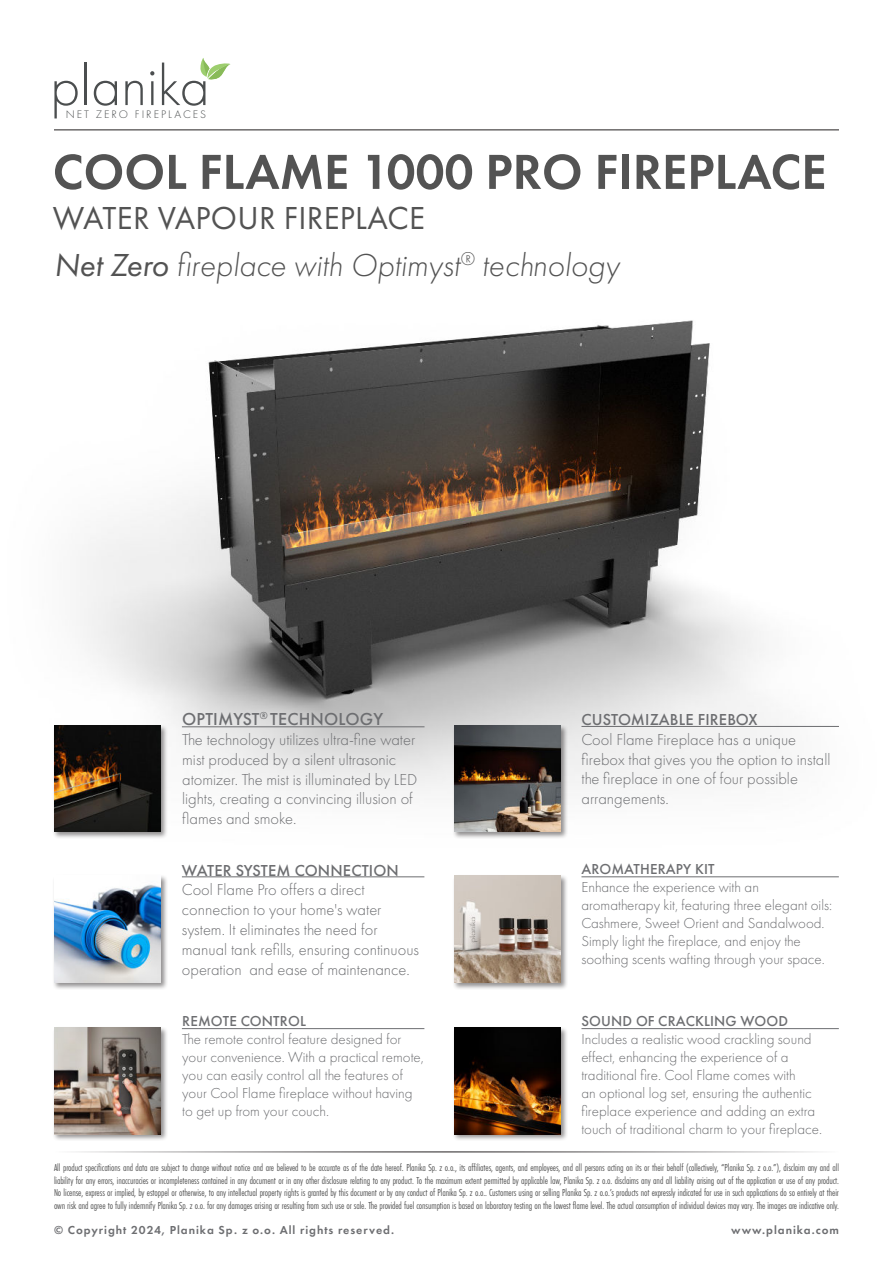
<style>
.page{position:relative;width:893px;height:1263px;background:#fff}
.page>*{position:absolute;margin:0;border:0;box-sizing:border-box;transform-origin:0 0}
.t1{font:300 58.35px "Futura PT";color:#4b4e4f}
.t2{font:600 51px "Futura PT";color:#535353}
.t3{font:italic 300 33px/47.2px "Futura PT";color:#535353}
.t4{font:500 18px "Futura PT";letter-spacing:.01em;color:#6d6e71}
.t5{font:300 16.5px/19.8px "Futura PT";color:#6d6e71}
.t6{font:500 16.5px "Futura PT";letter-spacing:.01em;color:#6d6e71}
.t7{font:300 15px/18px "Futura PT";color:#6d6e71}
.t8{font:500 15px "Futura PT";letter-spacing:.01em;color:#6d6e71}
.t9{font:600 12px "Futura PT";letter-spacing:.08em;color:#6d6e71}
.t10{font:300 11.4px "Futura PT";letter-spacing:.175em;color:#4b4e4f}
.t11{font:10.5px/12.6px "Futura PT Cond";letter-spacing:-.01em;color:#535353;text-align:justify}
.s1{font-weight:400;font-style:normal}
.s2{font-weight:400}
</style>
<div class="page">
<hr style="left:54px;top:1152px;width:785px;height:1px;background:#231f20">
<hr style="left:54px;top:130px;width:785px;height:1px;background:#231f20">
<svg style="left:200px;top:58px;width:30px;height:22px"></svg>
<img style="left:80px;top:320px;width:758px;height:474px">
<hr style="left:182px;top:1028px;width:242px;height:1px;background:#6d6e71">
<hr style="left:581px;top:876px;width:258px;height:1px;background:#6d6e71">
<hr style="left:581px;top:1028px;width:258px;height:1px;background:#6d6e71">
<hr style="left:182px;top:726px;width:243px;height:1px;background:#6d6e71">
<div style="left:53px;top:1026px;width:115px;height:115px;background:#231f20;opacity:.5"></div>
<img style="left:54px;top:1028px;width:107px;height:106px">
<div style="left:452px;top:1026px;width:116px;height:115px;background:#231f20;opacity:.5"></div>
<img style="left:454px;top:1028px;width:106px;height:106px">
<div style="left:452px;top:874px;width:116px;height:116px;background:#231f20;opacity:.5"></div>
<img style="left:454px;top:876px;width:106px;height:106px">
<div style="left:53px;top:724px;width:115px;height:115px;background:#231f20;opacity:.5"></div>
<img style="left:54px;top:725px;width:106px;height:107px">
<hr style="left:581px;top:726px;width:258px;height:1px;background:#6d6e71">
<div style="left:452px;top:724px;width:116px;height:115px;background:#231f20;opacity:.5"></div>
<img style="left:454px;top:725px;width:106px;height:107px">
<hr style="left:182px;top:876px;width:242px;height:1px;background:#6d6e71">
<div style="left:53px;top:874px;width:115px;height:116px;background:#231f20;opacity:.5"></div>
<img style="left:54px;top:876px;width:107px;height:106px">
<h1 class="t1" style="left:50px;top:63px;width:161px">planika</h1>
<p class="t10" style="left:66px;top:110px;width:142px">NET ZERO FIREPLACES</p>
<h2 class="t2" style="left:53px;top:152px;width:775px">COOL FLAME 1000 PRO FIREPLACE</h2>
<h3 class="t3" style="left:53px;top:196px;width:568px"><span class="s1">WATER VAPOUR FIREPLACE<br></span><span class="s2">Net Zero</span> fireplace with Optimyst<sup>®</sup> technology</h3>
<h3 class="t4" style="left:182px;top:712px;width:202px">OPTIMYST<sup>®</sup> TECHNOLOGY</h3>
<h3 class="t5" style="left:182px;top:731px;width:237px">The technology utilizes ultra-fine water mist produced by a silent ultrasonic atomizer. The mist is illuminated by LED lights, creating a convincing illusion of flames and smoke.</h3>
<h3 class="t6" style="left:182px;top:863px;width:219px">WATER SYSTEM CONNECTION</h3>
<h3 class="t5" style="left:182px;top:881px;width:239px">Cool Flame Pro offers a direct connection to your home's water system. It eliminates the need for manual tank refills, ensuring continuous operation and ease of maintenance.</h3>
<h3 class="t8" style="left:182px;top:1015px;width:125px">REMOTE CONTROL</h3>
<h3 class="t7" style="left:182px;top:1031px;width:243px">The remote control feature designed for your convenience. With a practical remote, you can easily control all the features of your Cool Flame fireplace without having to get up from your couch.</h3>
<h3 class="t6" style="left:581px;top:713px;width:178px">CUSTOMIZABLE FIREBOX</h3>
<h3 class="t5" style="left:581px;top:731px;width:250px">Cool Flame Fireplace has a unique firebox that gives you the option to install the fireplace in one of four possible arrangements.</h3>
<h3 class="t8" style="left:581px;top:863px;width:135px">AROMATHERAPY KIT</h3>
<h3 class="t7" style="left:581px;top:879px;width:252px">Enhance the experience with an aromatherapy kit, featuring three elegant oils:<br>Cashmere, Sweet Orient and Sandalwood.<br>Simply light the fireplace, and enjoy the soothing scents wafting through your space.</h3>
<h3 class="t8" style="left:581px;top:1015px;width:208px">SOUND OF CRACKLING WOOD</h3>
<p class="t7" style="left:581px;top:1031px;width:242px">Includes a realistic wood crackling sound effect, enhancing the experience of a traditional fire. Cool Flame comes with<br>an optional log set, ensuring the authentic fireplace experience and adding an extra touch of traditional charm to your fireplace.</p>
<p class="t11" style="left:54px;top:1162px;width:787px">All product specifications and data are subject to change without notice and are believed to be accurate as of the date hereof. Planika Sp. z o.o., its affiliates, agents, and employees, and all persons acting on its or their behalf (collectively, “Planika Sp. z o.o.”), disclaim any and all liability for any errors, inaccuracies or incompleteness contained in any document or in any other disclosure relating to any product. To the maximum extent permitted by applicable law, Planika Sp. z o.o. disclaims any and all liability arising out of the application or use of any product.<br>No license, express or implied, by estoppel or otherwise, to any intellectual property rights is granted by this document or by any conduct of Planika Sp. z o.o.. Customers using or selling Planika Sp. z o.o.’s products not expressly indicated for use in such applications do so entirely at their own risk and agree to fully indemnify Planika Sp. z o.o. for any damages arising or resulting from such use or sale. The provided fuel consumption is based on laboratory testing on the lowest flame level. The actual consumption of individual devices may vary. The images are indicative only.</p>
<p class="t9" style="left:54px;top:1225px;width:342px">© Copyright 2024, Planika Sp. z o.o. All rights reserved.</p>
<p class="t9" style="left:731px;top:1225px;width:109px">www.planika.com</p>
</div>
